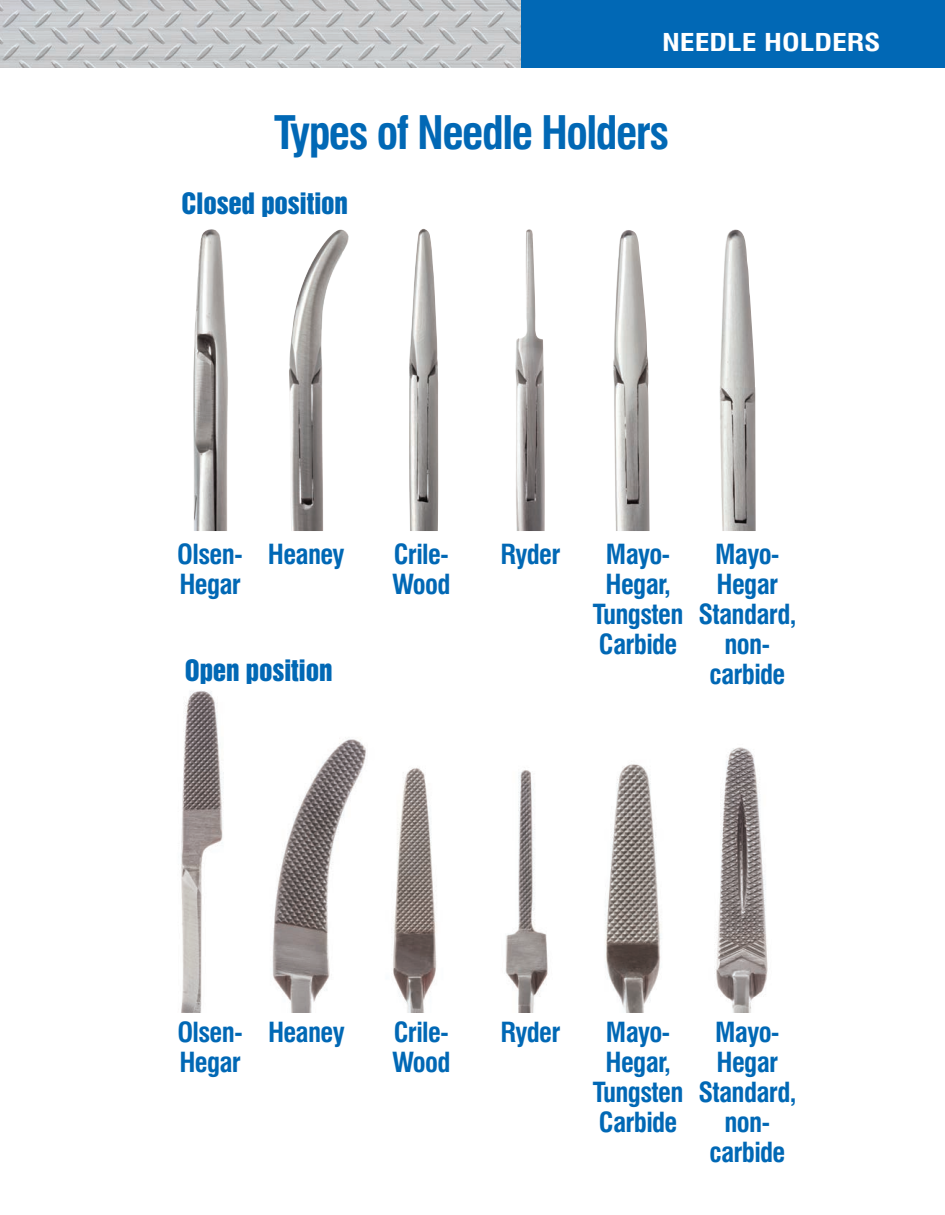
<style>
.page{position:relative;width:945px;height:1215px;background:#fff}
.page>*{position:absolute;margin:0;border:0;box-sizing:border-box;transform-origin:0 0}
.t1{font:700 condensed 45px "Swiss 721 BT";letter-spacing:-.035em;color:#0168b5}
.t2{font:700 condensed 27px/30px "Swiss 721 BT";letter-spacing:-.025em;color:#0168b5}
.t3{font:27px "Helvetica Inserat";letter-spacing:-.01em;color:#0168b5}
.t4{font:700 condensed 24px "Swiss 721 BT";color:#fff;scale:1.25 1}
</style>
<div class="page">
<img style="left:0;top:0;width:521px;height:68px">
<div style="left:521px;top:0;width:424px;height:68px;background:#0168b5"></div>
<img style="left:181px;top:690px;width:587px;height:322px">
<img style="left:193px;top:229px;width:535px;height:302px">
<p class="t4" style="left:662px;top:28px;width:176px">NEEDLE HOLDERS</p>
<h1 class="t1" style="left:274px;top:106px;width:397px">Types of Needle Holders</h1>
<p class="t3" style="left:182px;top:188px;width:168px">Closed position</p>
<p class="t2" style="left:177px;top:540px;width:67px">Olsen-<br>Hegar</p>
<p class="t2" style="left:268px;top:540px;width:78px">Heaney</p>
<p class="t2" style="left:392px;top:540px;width:60px">Crile-<br>Wood</p>
<p class="t2" style="left:501px;top:540px;width:61px">Ryder</p>
<p class="t2" style="left:593px;top:540px;width:92px;text-align:center">Mayo-<br>Hegar,<br>Tungsten<br>Carbide</p>
<p class="t2" style="left:698px;top:540px;width:100px;text-align:center">Mayo-<br>Hegar<br>Standard, non&shy;carbide</p>
<p class="t3" style="left:185px;top:654px;width:149px">Open position</p>
<p class="t2" style="left:177px;top:1018px;width:67px">Olsen-<br>Hegar</p>
<p class="t2" style="left:268px;top:1018px;width:78px">Heaney</p>
<p class="t2" style="left:392px;top:1018px;width:60px">Crile-<br>Wood</p>
<p class="t2" style="left:501px;top:1018px;width:61px">Ryder</p>
<p class="t2" style="left:593px;top:1018px;width:92px;text-align:center">Mayo-<br>Hegar,<br>Tungsten<br>Carbide</p>
<p class="t2" style="left:698px;top:1018px;width:100px;text-align:center">Mayo-<br>Hegar<br>Standard, non&shy;carbide</p>
</div>
